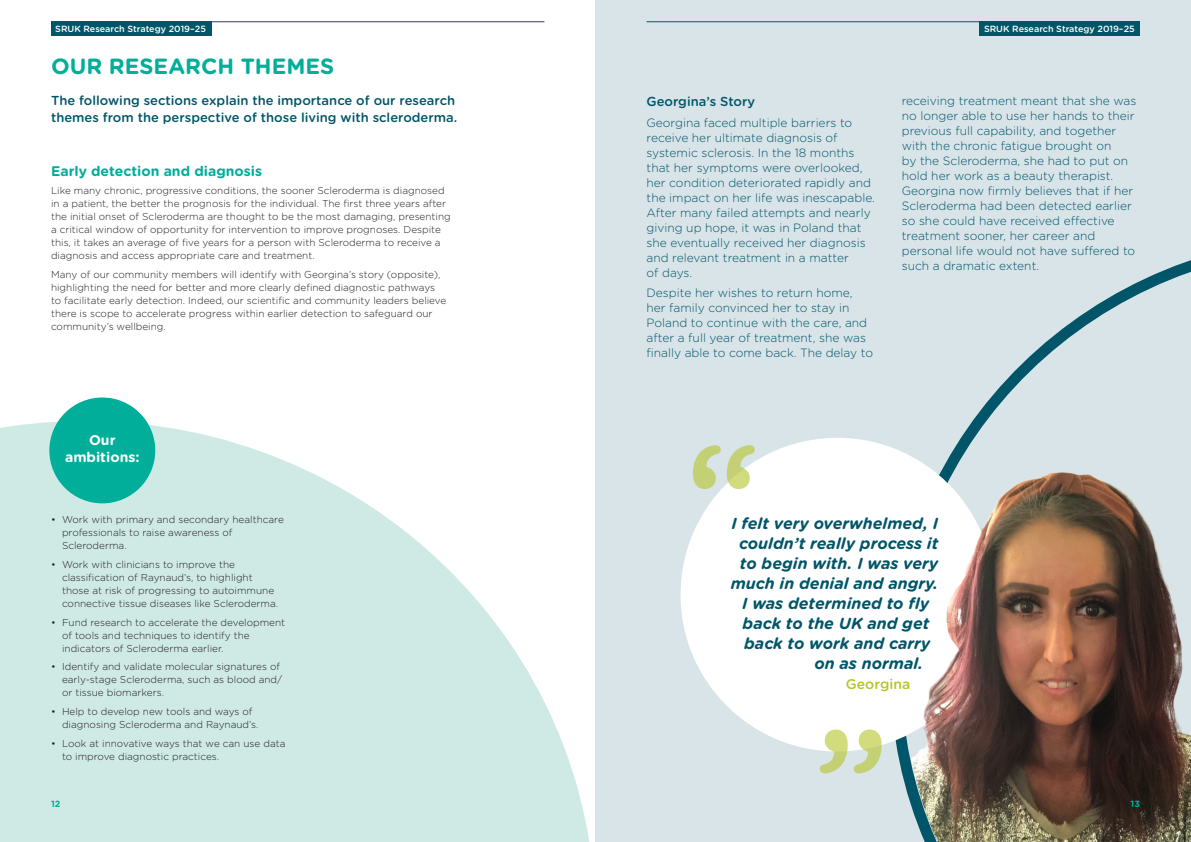
<style>
.page{position:relative;width:1191px;height:842px;background:#fff}
.page>*{position:absolute;margin:0;border:0;box-sizing:border-box;transform-origin:0 0}
.Page_heading_28{font:700 22px "Gotham Rounded";color:#00ae9a}
.Body_10_13{font:italic 700 16px "Gotham Rounded";color:#005568}
.t1{font:700 14px "Gotham Rounded";color:#00ae9a}
.Subhead_body_14_17{font:700 14px/17px "Gotham Rounded";color:#fff;text-align:center}
.Case_study_heading_w{font:500 14px "Gotham Rounded";color:#b5c527}
.Intro{font:500 13px/17px "Gotham Rounded";color:#005568}
.Case_study_heading_w-2{font:500 13px "Gotham Rounded";color:#005568}
.Case_study_white{font:300 12px/15px "Gotham Rounded";color:#005568}
.t2{font:300 10px/13px "Gotham Rounded";color:#231f20}
.t3{font:500 9px "Gotham Rounded";color:#fff}
.t4{font:700 9px "Gotham Rounded";color:#00ae9a}
</style>
<div class="page">
<div style="left:595px;top:0;width:596px;height:842px;background:#d9e4e9"></div>
<svg style="left:891px;top:260px;width:300px;height:513px"></svg>
<svg style="left:0;top:422px;width:589px;height:420px;fill:#cfeae5"></svg>
<div style="left:680px;top:438px;width:314px;height:313px;background:#fff;border-radius:50%"></div>
<svg style="left:693px;top:445px;width:61px;height:44px"></svg>
<svg style="left:819px;top:729px;width:62px;height:44px"></svg>
<img style="left:902px;top:471px;width:289px;height:371px">
<div style="left:49px;top:397px;width:106px;height:106px;background:#00ae9a;border-radius:50%"></div>
<hr style="left:646px;top:21px;width:489px;height:1px;background:#005568">
<div style="left:979px;top:21px;width:161px;height:15px;background:#005568"></div>
<div style="left:51px;top:21px;width:160px;height:15px;background:#005568"></div>
<hr style="left:51px;top:21px;width:493px;height:1px;background:#005568">
<p class="t3" style="left:55px;top:22px;width:152px">SRUK Research Strategy 2019–25</p>
<p class="t3" style="left:984px;top:22px;width:152px">SRUK Research Strategy 2019–25</p>
<p class="Page_heading_28" style="left:51px;top:50px;width:285px">OUR RESEARCH THEMES</p>
<p class="Intro" style="left:51px;top:92px;width:408px">The following sections explain the importance of our research themes from the perspective of those living with scleroderma.</p>
<h3 class="t1" style="left:51px;top:160px;width:212px">Early detection and diagnosis</h3>
<p class="t2" style="left:51px;top:184px;width:401px">Like many chronic, progressive conditions, the sooner Scleroderma is diagnosed in a patient, the better the prognosis for the individual. The first three years after the initial onset of Scleroderma are thought to be the most damaging, presenting a critical window of opportunity for intervention to improve prognoses. Despite this, it takes an average of five years for a person with Scleroderma to receive a diagnosis and access appropriate care and treatment.</p>
<p class="t2" style="left:51px;top:267px;width:397px">Many of our community members will identify with Georgina’s story (opposite), highlighting the need for better and more clearly defined diagnostic pathways to facilitate early detection. Indeed, our scientific and community leaders believe there is scope to accelerate progress within earlier detection to safeguard our community’s wellbeing.</p>
<p class="Subhead_body_14_17" style="left:65px;top:431px;width:76px">Our ambitions:</p>
<p class="t2" style="left:62px;top:513px;width:223px;text-indent:-11px">• Work with primary and secondary healthcare professionals to raise awareness of<br>Scleroderma.</p>
<p class="t2" style="left:62px;top:558px;width:218px;text-indent:-11px">• Work with clinicians to improve the classification of Raynaud’s, to highlight those at risk of progressing to autoimmune connective tissue diseases like Scleroderma.</p>
<p class="t2" style="left:62px;top:615px;width:225px;text-indent:-11px">• Fund research to accelerate the development of tools and techniques to identify the indicators of Scleroderma earlier.</p>
<p class="t2" style="left:62px;top:660px;width:222px;text-indent:-11px">• Identify and validate molecular signatures of early-stage Scleroderma, such as blood and/ or tissue biomarkers.</p>
<p class="t2" style="left:62px;top:705px;width:198px;text-indent:-11px">• Help to develop new tools and ways of diagnosing Scleroderma and Raynaud’s.</p>
<p class="t2" style="left:62px;top:736px;width:225px;text-indent:-11px">• Look at innovative ways that we can use data to improve diagnostic practices.</p>
<p class="Case_study_heading_w-2" style="left:646px;top:92px;width:110px">Georgina’s Story</p>
<p class="Case_study_white" style="left:646px;top:114px;width:230px">Georgina faced multiple barriers to receive her ultimate diagnosis of systemic sclerosis. In the 18 months that her symptoms were overlooked, her condition deteriorated rapidly and the impact on her life was inescapable.<br>After many failed attempts and nearly giving up hope, it was in Poland that she eventually received her diagnosis and relevant treatment in a matter<br>of days.</p>
<p class="Case_study_white" style="left:646px;top:285px;width:228px">Despite her wishes to return home, her family convinced her to stay in Poland to continue with the care, and after a full year of treatment, she was finally able to come back. The delay to</p>
<p class="Case_study_white" style="left:901px;top:93px;width:236px">receiving treatment meant that she was no longer able to use her hands to their previous full capability, and together with the chronic fatigue brought on<br>by the Scleroderma, she had to put on hold her work as a beauty therapist.<br>Georgina now firmly believes that if her Scleroderma had been detected earlier so she could have received effective treatment sooner, her career and personal life would not have suffered to such a dramatic extent.</p>
<p class="Body_10_13" style="left:731px;top:511px;width:208px">I felt very overwhelmed, I</p>
<p class="Body_10_13" style="left:739px;top:531px;width:201px">couldn’t really process it</p>
<p class="Body_10_13" style="left:740px;top:551px;width:200px">to begin with. I was very</p>
<p class="Body_10_13" style="left:730px;top:571px;width:209px">much in denial and angry.</p>
<p class="Body_10_13" style="left:742px;top:591px;width:189px">I was determined to fly</p>
<p class="Body_10_13" style="left:742px;top:611px;width:188px">back to the UK and get</p>
<p class="Body_10_13" style="left:744px;top:631px;width:188px">back to work and carry</p>
<p class="Body_10_13" style="left:814px;top:651px;width:110px">on as normal.</p>
<p class="Case_study_heading_w" style="left:846px;top:674px;width:66px">Georgina</p>
<p class="t4" style="left:51px;top:797px;width:11px">12</p>
<p class="t4" style="left:1130px;top:797px;width:11px">13</p>
</div>
